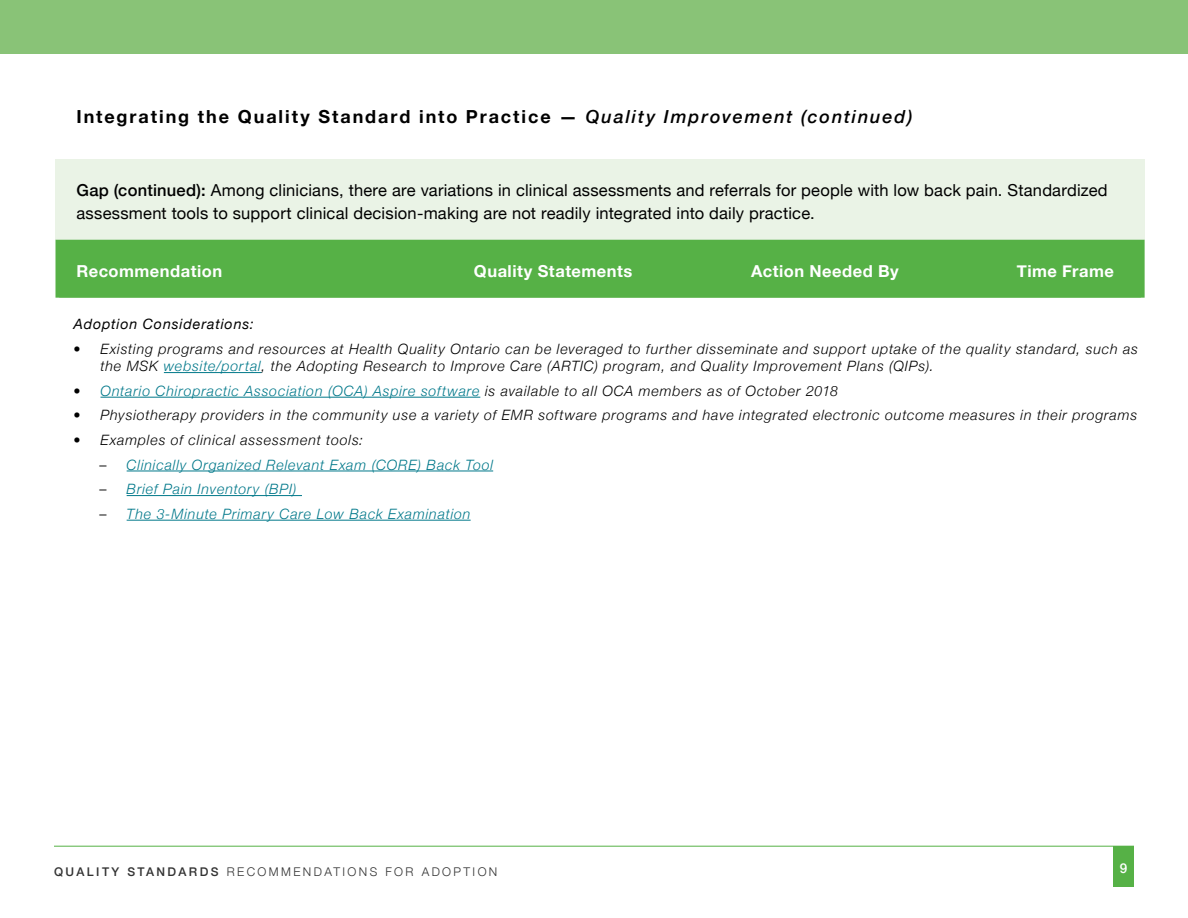
<style>
.page{position:relative;width:1188px;height:918px;background:#fff}
.page>*{position:absolute;margin:0;border:0;box-sizing:border-box;transform-origin:0 0}
.table_-_header{font:700 18px "Helvetica Neue";letter-spacing:.105em;color:#000}
.table_-_gap{font:16.5px/22.5px "Helvetica Neue";letter-spacing:.015em;color:#000}
.table_-_header_2{font:700 16.5px "Helvetica Neue";letter-spacing:.03em;color:#fff}
.t1{font:italic 300 14.25px/17.1px "Helvetica Neue";letter-spacing:.055em;color:#000}
.t2{font:italic 300 14.25px "Helvetica Neue";letter-spacing:.06em;color:#00788a}
.table_-_adopt_title{font:italic 14.25px "Helvetica Neue";letter-spacing:.06em;color:#000}
.t3{font:300 14.25px "Helvetica Neue";color:#000}
.t4{font:500 13.5px "Helvetica Neue";color:#fff}
.t5{font:300 12px "Helvetica Neue";letter-spacing:.2em;color:#333}
.s1{font-weight:500;font-style:italic}
.s2{font-weight:500}
.s3{color:#00788a}
.s4{color:#000}
</style>
<div class="page">
<hr style="left:54px;top:846px;width:1080px;height:1px;background:#56b146">
<div style="left:1113px;top:846px;width:21px;height:41px;background:#56b146"></div>
<div style="left:0;top:0;width:1188px;height:54px;background:#89c377"></div>
<div style="left:56px;top:159px;width:1089px;height:81px;background:#eaf3e6"></div>
<div style="left:56px;top:240px;width:1089px;height:58px;background:#56b146"></div>
<hr style="left:164px;top:372px;width:98px;height:1px;background:#00788a">
<hr style="left:100px;top:397px;width:380px;height:1px;background:#00788a">
<hr style="left:127px;top:471px;width:366px;height:1px;background:#00788a">
<hr style="left:127px;top:495px;width:175px;height:1px;background:#00788a">
<hr style="left:127px;top:520px;width:344px;height:1px;background:#00788a">
<p class="table_-_header" style="left:76px;top:102px;width:837px">Integrating the Quality Standard into Practice — <span class="s1">Quality Improvement (continued)</span></p>
<p class="table_-_gap" style="left:76px;top:180px;width:1033px"><span class="s2">Gap (continued):</span> Among clinicians, there are variations in clinical assessments and referrals for people with low back pain. Standardized assessment tools to support clinical decision-making are not readily integrated into daily practice.</p>
<p class="table_-_header_2" style="left:76px;top:258px;width:147px">Recommendation</p>
<p class="table_-_header_2" style="left:474px;top:258px;width:160px">Quality Statements</p>
<p class="table_-_header_2" style="left:751px;top:258px;width:149px">Action Needed By</p>
<p class="table_-_header_2" style="left:1017px;top:258px;width:99px">Time Frame</p>
<p class="table_-_adopt_title" style="left:74px;top:314px;width:182px">Adoption Considerations:</p>
<p class="t1" style="left:100px;top:339px;width:1039px;text-indent:-27px">• Existing programs and resources at Health Quality Ontario can be leveraged to further disseminate and support uptake of the quality standard, such as the MSK <span class="s3">website/portal</span>, the Adopting Research to Improve Care (ARTIC) program, and Quality Improvement Plans (QIPs).</p>
<p class="t2" style="left:74px;top:379px;width:766px"><span class="s4">•</span> Ontario Chiropractic Association (OCA) Aspire software <span class="s4">is available to all OCA members as of October 2018</span></p>
<p class="t1" style="left:74px;top:406px;width:1065px">• Physiotherapy providers in the community use a variety of EMR software programs and have integrated electronic outcome measures in their programs</p>
<p class="t1" style="left:74px;top:430px;width:291px">• Examples of clinical assessment tools:</p>
<p class="t3" style="left:100px;top:453px;width:9px">‒</p>
<p class="t2" style="left:127px;top:453px;width:368px">Clinically Organized Relevant Exam (CORE) Back Tool</p>
<p class="t3" style="left:100px;top:478px;width:9px">‒</p>
<p class="t2" style="left:127px;top:478px;width:171px">Brief Pain Inventory (BPI)</p>
<p class="t3" style="left:100px;top:502px;width:9px">‒</p>
<p class="t2" style="left:127px;top:502px;width:345px">The 3-Minute Primary Care Low Back Examination</p>
<p class="t5" style="left:54px;top:862px;width:445px"><span class="s2">QUALITY STANDARDS</span> RECOMMENDATIONS FOR ADOPTION</p>
<p class="t4" style="left:1120px;top:857px;width:9px">9</p>
</div>
